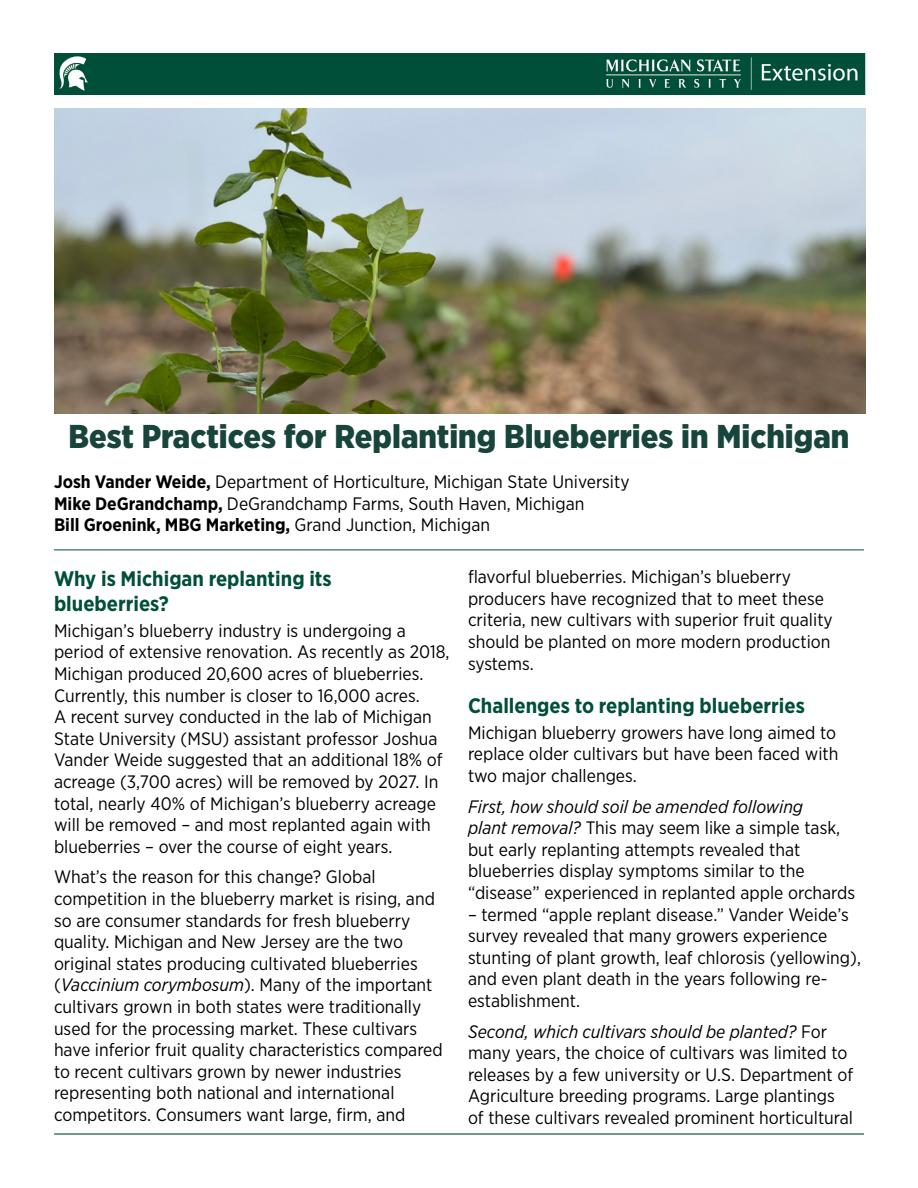
<style>
.page{position:relative;width:918px;height:1188px;background:#fff}
.page>*{position:absolute;margin:0;border:0;box-sizing:border-box;transform-origin:0 0}
.Title1{font:900 33px "Gotham Narrow";color:#18453b}
.t1{font:700 21px/25.2px "Gotham Narrow";color:#004f39}
.body{font:18px/21.6px "Gotham Narrow";color:#000}
.body-2{font:700 18px "Gotham Narrow";color:#000}
.s1{font-weight:700}
.s2{font-weight:400}
.s3{font-style:italic}
</style>
<div class="page">
<img style="left:56px;top:55px;width:807px;height:38px">
<div style="left:54px;top:53px;width:811px;height:42px;border:1px solid #004f39"></div>
<hr style="left:54px;top:1133px;width:810px;height:2px;background:#004f39">
<hr style="left:54px;top:550px;width:810px;height:1px;background:#004f39">
<img style="left:54px;top:108px;width:811px;height:305px">
<p class="Title1" style="left:69px;top:415px;width:782px">Best Practices for Replanting Blueberries in Michigan</p>
<p class="body" style="left:54px;top:471px;width:577px"><span class="s1">Josh Vander Weide,</span> Department of Horticulture, Michigan State University</p>
<p class="body" style="left:54px;top:492px;width:532px"><span class="s1">Mike DeGrandchamp,</span> DeGrandchamp Farms, South Haven, Michigan</p>
<p class="body-2" style="left:54px;top:513px;width:438px">Bill Groenink, MBG Marketing, <span class="s2">Grand Junction, Michigan</span></p>
<h1 class="t1" style="left:54px;top:565px;width:279px">Why is Michigan replanting its blueberries?</h1>
<p class="body" style="left:54px;top:619px;width:397px">Michigan’s blueberry industry is undergoing a period of extensive renovation. As recently as 2018, Michigan produced 20,600 acres of blueberries.<br>Currently, this number is closer to 16,000 acres.<br>A recent survey conducted in the lab of Michigan State University (MSU) assistant professor Joshua Vander Weide suggested that an additional 18% of acreage (3,700 acres) will be removed by 2027. In total, nearly 40% of Michigan’s blueberry acreage will be removed – and most replanted again with blueberries – over the course of eight years.</p>
<p class="body" style="left:54px;top:866px;width:390px">What’s the reason for this change? Global competition in the blueberry market is rising, and so are consumer standards for fresh blueberry quality. Michigan and New Jersey are the two original states producing cultivated blueberries (<span class="s3">Vaccinium corymbosum</span>). Many of the important cultivars grown in both states were traditionally used for the processing market. These cultivars have inferior fruit quality characteristics compared to recent cultivars grown by newer industries representing both national and international competitors. Consumers want large, firm, and</p>
<p class="body" style="left:468px;top:566px;width:366px">flavorful blueberries. Michigan’s blueberry producers have recognized that to meet these criteria, new cultivars with superior fruit quality should be planted on more modern production systems.</p>
<h1 class="t1" style="left:468px;top:693px;width:338px">Challenges to replanting blueberries</h1>
<p class="body" style="left:468px;top:721px;width:372px">Michigan blueberry growers have long aimed to replace older cultivars but have been faced with two major challenges.</p>
<p class="body" style="left:468px;top:795px;width:389px"><span class="s3">First, how should soil be amended following<br>plant removal?</span> This may seem like a simple task, but early replanting attempts revealed that blueberries display symptoms similar to the “disease” experienced in replanted apple orchards</p>
<p class="body" style="left:468px;top:903px;width:395px">– termed “apple replant disease.” Vander Weide’s survey revealed that many growers experience stunting of plant growth, leaf chlorosis (yellowing), and even plant death in the years following re&shy;establishment.</p>
<p class="body" style="left:468px;top:1020px;width:387px"><span class="s3">Second, which cultivars should be planted?</span> For many years, the choice of cultivars was limited to releases by a few university or U.S. Department of Agriculture breeding programs. Large plantings of these cultivars revealed prominent horticultural</p>
</div>
